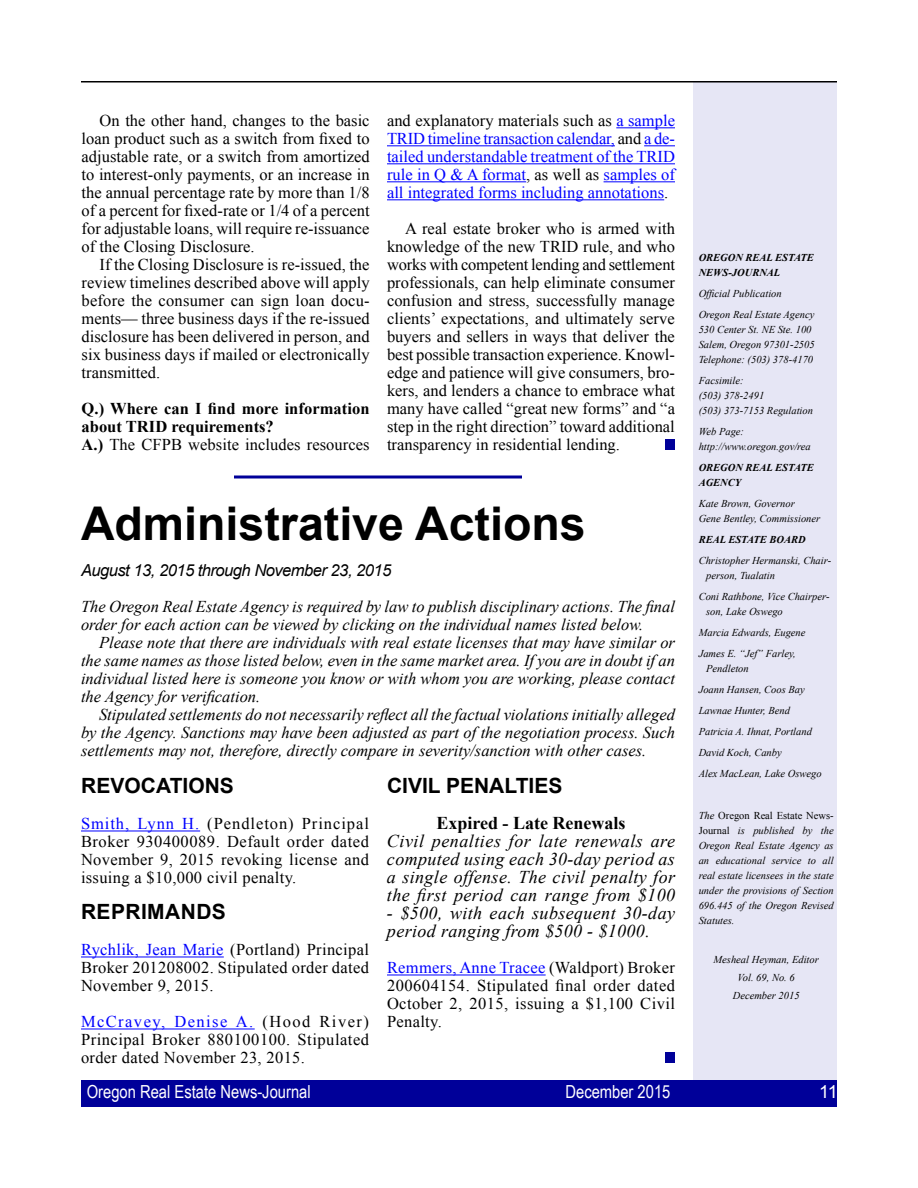
<style>
.page{position:relative;width:918px;height:1188px;background:#fff}
.page>*{position:absolute;margin:0;border:0;box-sizing:border-box;transform-origin:0 0}
.t1{font:700 46.5px "Arial";color:#000}
.t2{font:700 21px "Arial";color:#000}
.t3{font:700 21px "Arial";letter-spacing:.02em;color:#000}
.t4{font:italic 18px/18px "Times New Roman";letter-spacing:.02em;color:#000;text-align:justify}
.t5{font:18px "Arial Narrow";color:#fff}
.t6{font:700 18px "Times New Roman";color:#000}
.t7{font:18px "Arial";color:#fff}
.t8{font:16.5px/18px "Times New Roman";letter-spacing:.02em;color:#000;text-align:justify}
.t9{font:italic 16.5px/18px "Times New Roman";color:#000;text-align:justify}
.t10{font:16.5px/18px "Times New Roman";color:#00f;text-align:justify}
.t11{font:700 16.5px/18px "Times New Roman";color:#000}
.t12{font:italic 16.5px "Arial";letter-spacing:-.03em;color:#000}
.t13{font:italic 10.5px/15px "Times New Roman";color:#000}
.t14{font:italic 700 10.5px/15px "Times New Roman";color:#000}
.s1{font-weight:400}
.s2{color:#000}
.s3{color:#00f}
.s4{font-style:normal}
</style>
<div class="page">
<div style="left:693px;top:81px;width:144px;height:1026px;background:#e6e6f5"></div>
<div style="left:81px;top:1080px;width:756px;height:27px;background:#009"></div>
<hr style="left:81px;top:81px;width:756px;height:1px;background:#000">
<div style="left:666px;top:1053px;width:9px;height:10px;background:#009"></div>
<hr style="left:81px;top:831px;width:119px;height:1px;background:#00f">
<hr style="left:81px;top:957px;width:143px;height:1px;background:#00f">
<hr style="left:81px;top:1029px;width:174px;height:1px;background:#00f">
<hr style="left:387px;top:975px;width:159px;height:1px;background:#00f">
<hr style="left:616px;top:127px;width:59px;height:1px;background:#00f">
<hr style="left:387px;top:145px;width:228px;height:1px;background:#00f">
<hr style="left:644px;top:145px;width:31px;height:1px;background:#00f">
<hr style="left:387px;top:163px;width:288px;height:1px;background:#00f">
<hr style="left:387px;top:181px;width:139px;height:1px;background:#00f">
<hr style="left:604px;top:181px;width:71px;height:1px;background:#00f">
<hr style="left:387px;top:199px;width:277px;height:1px;background:#00f">
<hr style="left:234px;top:476px;width:288px;height:2px;background:#009">
<div style="left:666px;top:440px;width:9px;height:10px;background:#009"></div>
<p class="t8" style="left:82px;top:111px;width:290px;text-indent:18px">On the other hand, changes to the basic loan product such as a switch from fixed to adjustable rate, or a switch from amortized to interest-only payments, or an increase in the annual percentage rate by more than 1/8 of a percent for fixed-rate or 1/4 of a percent for adjustable loans, will require re-issuance of the Closing Disclosure.</p>
<p class="t8" style="left:82px;top:255px;width:290px;text-indent:18px">If the Closing Disclosure is re-issued, the review timelines described above will apply before the consumer can sign loan docu&shy;ments— three business days if the re-issued disclosure has been delivered in person, and six business days if mailed or electronically transmitted.</p>
<p class="t11" style="left:82px;top:399px;width:290px">Q.) Where can I find more information about TRID requirements?<br>A.) <span class="s1">The CFPB website includes resources</span></p>
<p class="t10" style="left:387px;top:111px;width:290px"><span class="s2">and explanatory materials such as</span> a sample TRID timeline transaction calendar, <span class="s2">and</span> a de&shy;tailed understandable treatment of the TRID rule in Q &amp; A format<span class="s2">, as well as</span> samples of all integrated forms including annotations<span class="s2">.</span></p>
<p class="t8" style="left:387px;top:219px;width:290px;text-indent:18px">A real estate broker who is armed with knowledge of the new TRID rule, and who works with competent lending and settlement professionals, can help eliminate consumer confusion and stress, successfully manage clients’ expectations, and ultimately serve buyers and sellers in ways that deliver the best possible transaction experience. Knowl&shy;edge and patience will give consumers, bro&shy;kers, and lenders a chance to embrace what many have called “great new forms” and “a step in the right direction” toward additional transparency in residential lending.</p>
<h1 class="t1" style="left:81px;top:493px;width:506px">Administrative Actions</h1>
<p class="t12" style="left:81px;top:560px;width:312px">August 13, 2015 through November 23, 2015</p>
<p class="t9" style="left:81px;top:597px;width:596px">The Oregon Real Estate Agency is required by law to publish disciplinary actions. The final order for each action can be viewed by clicking on the individual names listed below.</p>
<p class="t9" style="left:81px;top:633px;width:596px;text-indent:18px">Please note that there are individuals with real estate licenses that may have similar or the same names as those listed below, even in the same market area. If you are in doubt if an individual listed here is someone you know or with whom you are working, please contact the Agency for verification.</p>
<p class="t9" style="left:81px;top:705px;width:596px;text-indent:18px">Stipulated settlements do not necessarily reflect all the factual violations initially alleged by the Agency. Sanctions may have been adjusted as part of the negotiation process. Such settlements may not, therefore, directly compare in severity/sanction with other cases.</p>
<p class="t2" style="left:81px;top:772px;width:154px">REVOCATIONS</p>
<p class="t8" style="left:81px;top:814px;width:290px"><span class="s3">Smith, Lynn H.</span> (Pendleton) Principal Broker 930400089. Default order dated November 9, 2015 revoking license and issuing a $10,000 civil penalty.</p>
<p class="t3" style="left:81px;top:898px;width:146px">REPRIMANDS</p>
<p class="t8" style="left:81px;top:940px;width:290px"><span class="s3">Rychlik, Jean Marie</span> (Portland) Principal Broker 201208002. Stipulated order dated November 9, 2015.</p>
<p class="t8" style="left:81px;top:1012px;width:290px"><span class="s3">McCravey, Denise A.</span> (Hood River)<br>Principal Broker 880100100. Stipulated order dated November 23, 2015.</p>
<p class="t2" style="left:387px;top:772px;width:177px">CIVIL PENALTIES</p>
<p class="t6" style="left:436px;top:811px;width:191px">Expired - Late Renewals</p>
<p class="t4" style="left:387px;top:832px;width:290px">Civil penalties for late renewals are computed using each 30-day period as a single offense. The civil penalty for the first period can range from $100</p>
<p class="t4" style="left:387px;top:904px;width:290px">- $500, with each subsequent 30-day period ranging from $500 - $1000.</p>
<p class="t8" style="left:387px;top:958px;width:290px"><span class="s3">Remmers, Anne Tracee</span> (Waldport) Broker 200604154. Stipulated final order dated October 2, 2015, issuing a $1,100 Civil Penalty.</p>
<p class="t14" style="left:699px;top:250px;width:117px">OREGON REAL ESTATE<br>NEWS-JOURNAL</p>
<p class="t13" style="left:699px;top:283px;width:117px;line-height:21px">Official Publication<br>Oregon Real Estate Agency</p>
<p class="t13" style="left:699px;top:322px;width:117px">530 Center St. NE Ste. 100<br>Salem, Oregon 97301-2505<br>Telephone: (503) 378-4170</p>
<p class="t13" style="left:699px;top:373px;width:116px">Facsimile:<br>(503) 378-2491<br>(503) 373-7153 Regulation</p>
<p class="t13" style="left:699px;top:424px;width:114px">Web Page: http://www.oregon.gov/rea</p>
<p class="t14" style="left:699px;top:460px;width:117px">OREGON REAL ESTATE<br>AGENCY</p>
<p class="t13" style="left:699px;top:496px;width:123px">Kate Brown, Governor<br>Gene Bentley, Commissioner</p>
<p class="t14" style="left:699px;top:532px;width:108px">REAL ESTATE BOARD</p>
<p class="t13" style="left:706px;top:553px;width:127px;text-indent:-7px">Christopher Hermanski, Chair&shy;person, Tualatin</p>
<p class="t13" style="left:706px;top:589px;width:125px;text-indent:-7px">Coni Rathbone, Vice Chairper&shy;son, Lake Oswego</p>
<p class="t13" style="left:699px;top:622px;width:108px;line-height:21px">Marcia Edwards, Eugene<br>James E. “Jef” Farley,</p>
<p class="t13" style="left:699px;top:658px;width:125px;line-height:21px;text-indent:7px">Pendleton<br>Joann Hansen, Coos Bay<br>Lawnae Hunter, Bend<br>Patricia A. Ihnat, Portland<br>David Koch, Canby<br>Alex MacLean, Lake Oswego</p>
<p class="t13" style="left:699px;top:808px;width:137px;text-align:justify">The <span class="s4">Oregon Real Estate News-Journal</span> is published by the Oregon Real Estate Agency as an educational service to all real estate licensees in the state under the provisions of Section 696.445 of the Oregon Revised Statutes.</p>
<p class="t13" style="left:714px;top:950px;width:107px;line-height:18px;text-align:center">Mesheal Heyman, Editor<br>Vol. 69, No. 6<br>December 2015</p>
<p class="t5" style="left:87px;top:1078px;width:225px">Oregon Real Estate News-Journal</p>
<p class="t5" style="left:565px;top:1078px;width:107px">December 2015</p>
<p class="t7" style="left:819px;top:1079px;width:20px">11</p>
</div>
